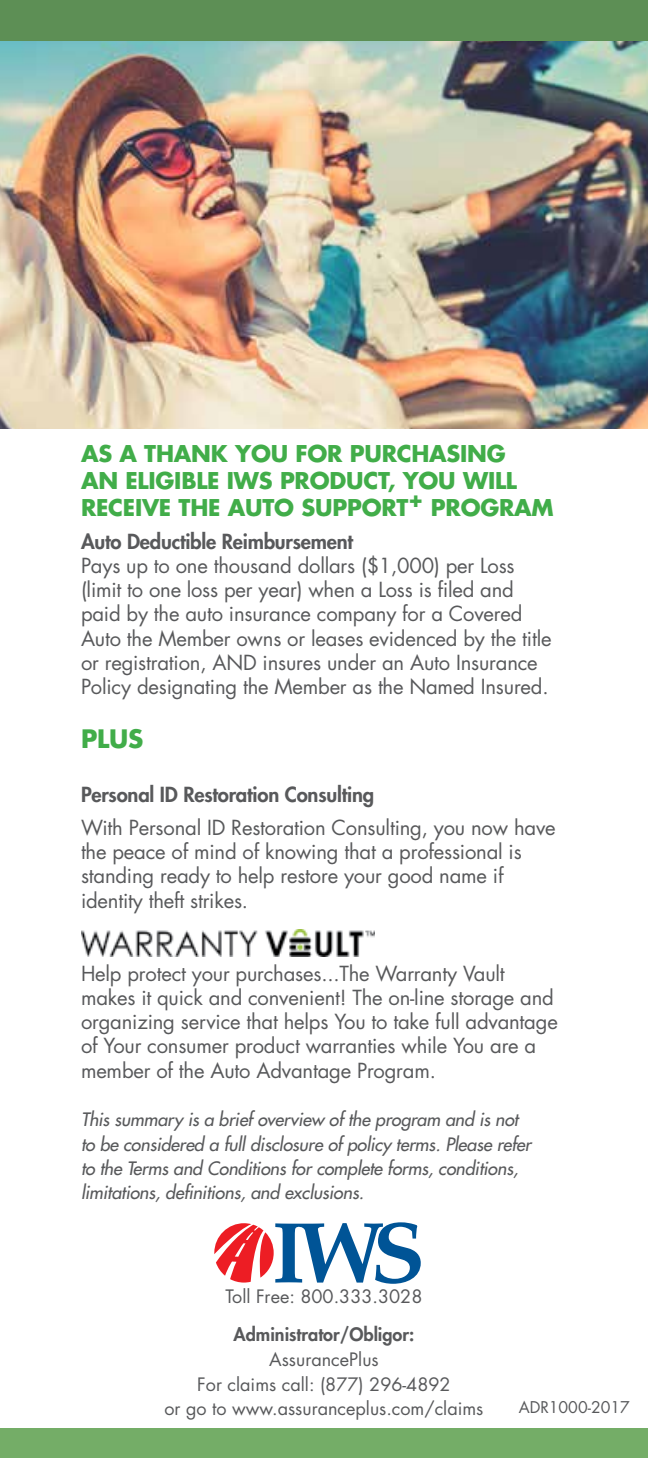
<style>
.page{position:relative;width:648px;height:1458px;background:#fff}
.page>*{position:absolute;margin:0;border:0;box-sizing:border-box;transform-origin:0 0}
.t1{font:700 24.75px "Futura Std";color:#41ad49}
.t2{font:700 22.5px/27px "Futura Std";letter-spacing:-.01em;color:#41ad49}
.t3{font:20.25px/24.3px "Futura Std";letter-spacing:-.01em;color:#58595b}
.t4{font:800 20.25px "Futura Std";letter-spacing:-.01em;color:#58595b}
.t5{font:italic 500 18px/24.3px "Futura Std";letter-spacing:-.01em;color:#58595b}
.t6{font:18px/24.8px "Futura Std";color:#58595b;text-align:center}
.t7{font:800 18px "Futura Std";color:#58595b}
.t8{font:15.75px "Futura Std";color:#58595b}
</style>
<div class="page">
<div style="left:0;top:0;width:648px;height:43px;background:#5d8f55"></div>
<div style="left:0;top:1429px;width:648px;height:29px;background:#74ad67"></div>
<img style="left:0;top:41px;width:648px;height:387px">
<img style="left:81px;top:929px;width:294px;height:27px">
<svg style="left:214px;top:1222px;width:207px;height:62px"></svg>
<p class="t2" style="left:81px;top:440px;width:474px">AS A THANK YOU FOR PURCHASING<br>AN ELIGIBLE IWS PRODUCT, YOU WILL<br>RECEIVE THE AUTO SUPPORT+ PROGRAM</p>
<p class="t4" style="left:81px;top:528px;width:274px">Auto Deductible Reimbursement</p>
<p class="t3" style="left:81px;top:553px;width:472px">Pays up to one thousand dollars ($1,000) per Loss (limit to one loss per year) when a Loss is fled and paid by the auto insurance company for a Covered Auto the Member owns or leases evidenced by the title or registration, AND insures under an Auto Insurance Policy designating the Member as the Named Insured.</p>
<h2 class="t1" style="left:81px;top:723px;width:64px">PLUS</h2>
<p class="t4" style="left:81px;top:782px;width:295px">Personal ID Restoration Consulting</p>
<p class="t3" style="left:81px;top:815px;width:476px">With Personal ID Restoration Consulting, you now have the peace of mind of knowing that a professional is standing ready to help restore your good name if identity theft strikes.</p>
<p class="t3" style="left:81px;top:961px;width:478px">Help protect your purchases...The Warranty Vault makes it quick and convenient! The on-line storage and organizing service that helps You to take full advantage of Your consumer product warranties while You are a member of the Auto Advantage Program.</p>
<p class="t5" style="left:81px;top:1108px;width:452px">This summary is a brief overview of the program and is not to be considered a full disclosure of policy terms. Please refer to the Terms and Conditions for complete forms, conditions, limitations, defnitions, and exclusions.</p>
<p class="t6" style="left:226px;top:1284px;width:198px">Toll Free: 800.333.3028</p>
<p class="t7" style="left:234px;top:1323px;width:182px">Administrator/Obligor:</p>
<p class="t6" style="left:164px;top:1347px;width:321px">AssurancePlus<br>For claims call: (877) 296-4892<br>or go to www.assuranceplus.com/claims</p>
<p class="t8" style="left:519px;top:1398px;width:113px">ADR1000-2017</p>
</div>
